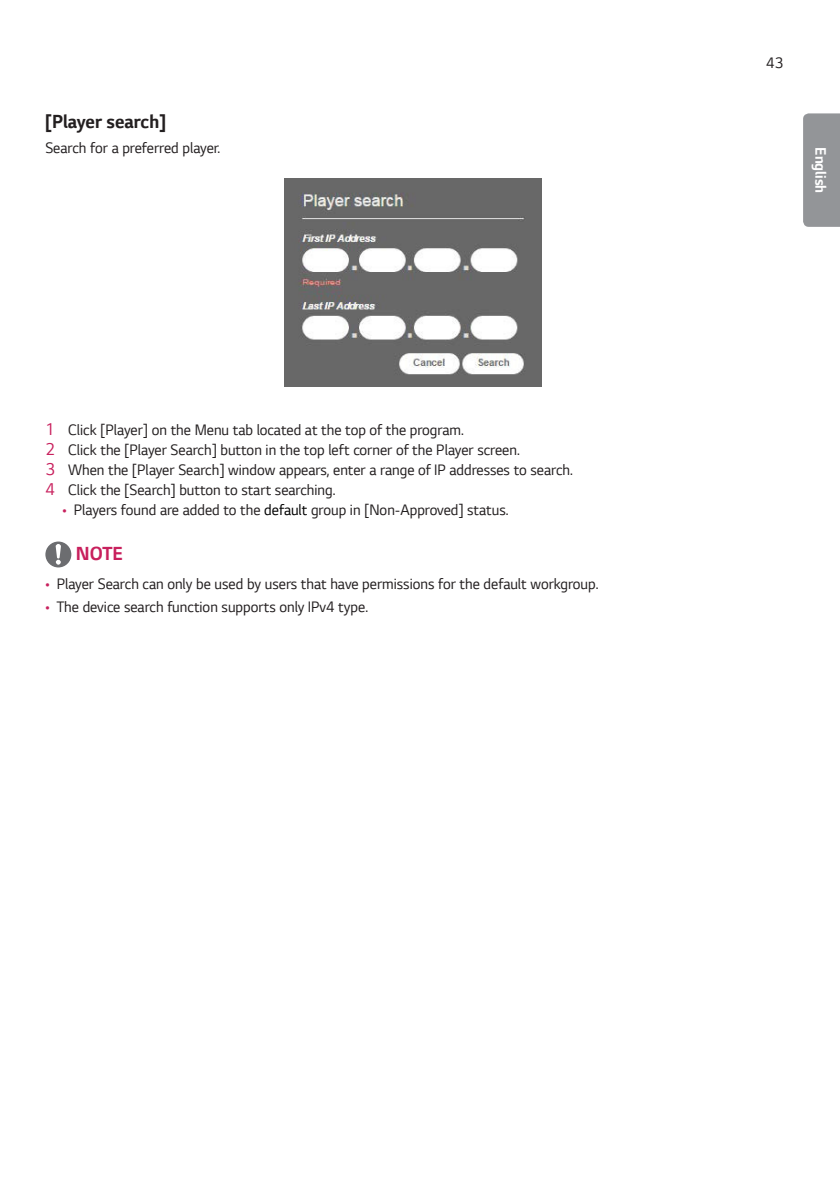
<style>
.page{position:relative;width:840px;height:1191px;background:#fff}
.page>*{position:absolute;margin:0;border:0;box-sizing:border-box;transform-origin:0 0}
.Chapter3{font:700 20px "LG Smart";color:#231f20;scale:.95 1}
.Warning{font:700 20px "LG Smart";color:#c8205d;scale:.95 1}
.Body{font:16px "LG Smart";color:#231f20;scale:.95 1}
.t1{font:700 16px "LG Smart";color:#fff;scale:.95 1}
.s1{font-size:18px;color:#c8205d}
.s2{color:#c8205d}
.s3{color:#000}
</style>
<div class="page">
<div style="left:803px;top:113px;width:36px;height:114px;background:#939598"></div>
<img style="left:285px;top:178px;width:256px;height:209px">
<svg style="left:45px;top:541px;width:26px;height:26px"></svg>
<p class="Chapter3" style="left:45px;top:108px;width:128px">[Player search]</p>
<p class="Body" style="left:45px;top:138px;width:185px">Search for a preferred player.</p>
<p class="Body" style="left:45px;top:419px;width:441px"><span class="s1">1</span> Click [Player] on the Menu tab located at the top of the program.</p>
<p class="Body" style="left:45px;top:439px;width:500px"><span class="s1">2</span> Click the [Player Search] button in the top left corner of the Player screen.</p>
<p class="Body" style="left:45px;top:459px;width:556px"><span class="s1">3</span> When the [Player Search] window appears, enter a range of IP addresses to search.</p>
<p class="Body" style="left:45px;top:479px;width:307px"><span class="s1">4</span> Click the [Search] button to start searching.</p>
<p class="Body" style="left:62px;top:499px;width:471px"><span class="s2">•</span> Players found are added to the <span class="s3">default</span> group in [Non-Approved] status.</p>
<p class="Warning" style="left:76px;top:540px;width:51px">NOTE</p>
<p class="Body" style="left:45px;top:573px;width:583px"><span class="s2">•</span> Player Search can only be used by users that have permissions for the default workgroup.</p>
<p class="Body" style="left:45px;top:596px;width:341px"><span class="s2">•</span> The device search function supports only IPv4 type.</p>
<p class="Body" style="left:765px;top:52px;width:20px">43</p>
<p class="t1" style="left:831px;top:147px;width:50px;rotate:90deg">English</p>
</div>
